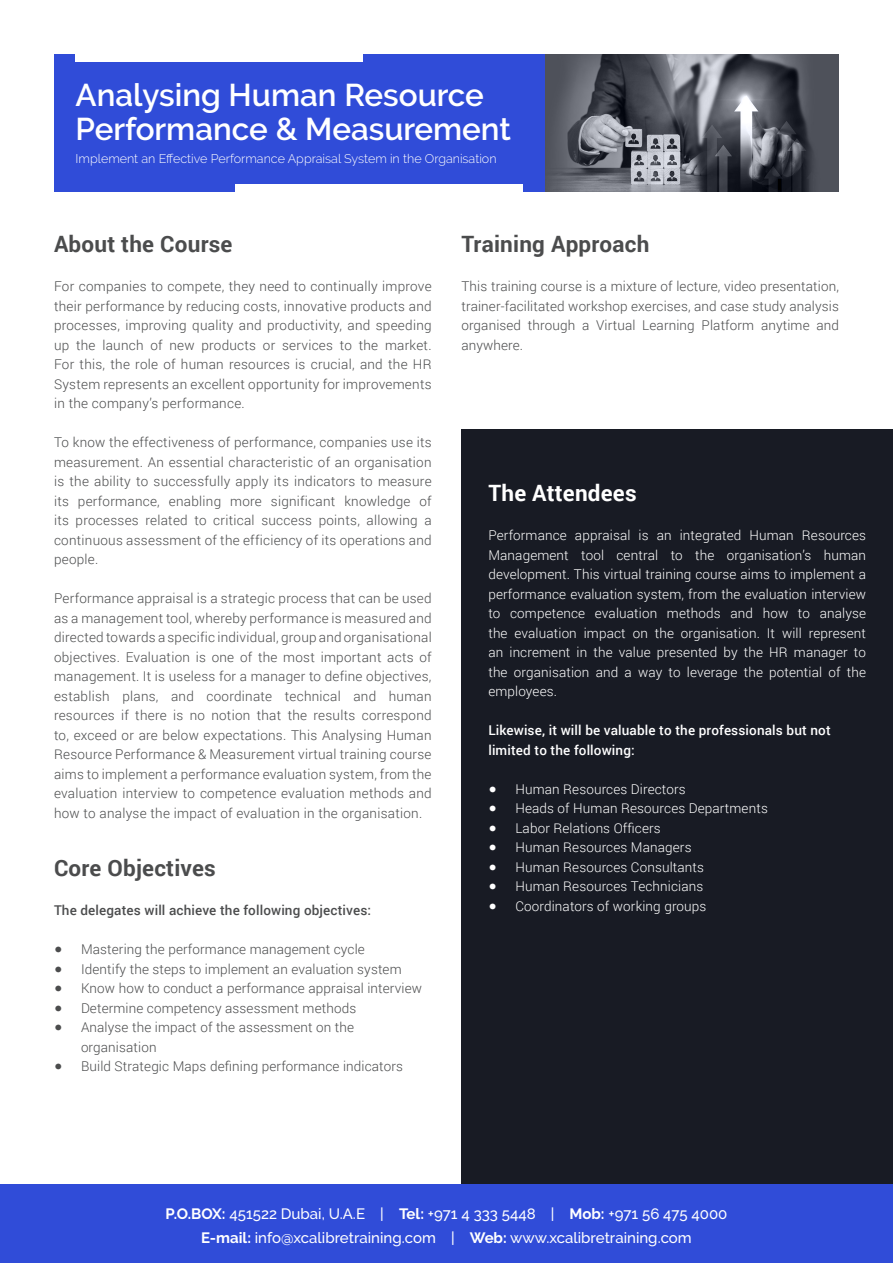
<style>
.page{position:relative;width:893px;height:1263px;background:#fff}
.page>*{position:absolute;margin:0;border:0;box-sizing:border-box;transform-origin:0 0}
.t1{font:600 31.35px/33.5px "Raleway";color:#fff}
.t2{font:700 22.5px "Roboto";letter-spacing:.01em;color:#4b4c4d}
.t3{font:700 22.5px "Roboto";letter-spacing:.01em;color:#fff}
.t4{font:500 15px/24px "Raleway";color:#fff;text-align:center}
.t5{font:300 13.5px/19.5px "Roboto";letter-spacing:.01em;color:#4b4c4d;text-align:justify}
.t6{font:300 13.5px/19.5px "Roboto";letter-spacing:.01em;color:#fff;text-align:justify}
.t7{font:500 13.5px/19.5px "Roboto";letter-spacing:.01em;color:#fff}
.t8{font:500 13.5px "Roboto";letter-spacing:.01em;color:#4b4c4d}
.t9{font:300 12.6px "Raleway";color:#fff}
.s1{font-family:"Helvetica Neue";font-weight:400}
.s2{font-weight:700}
</style>
<div class="page">
<div style="left:0;top:1184px;width:893px;height:79px;background:#304cd8"></div>
<div style="left:461px;top:429px;width:432px;height:755px;background:#181b24"></div>
<div style="left:54px;top:54px;width:492px;height:138px;background:#304cd8"></div>
<div style="left:76px;top:54px;width:287px;height:7px;background:#fff"></div>
<div style="left:235px;top:184px;width:288px;height:8px;background:#fff"></div>
<img style="left:546px;top:54px;width:293px;height:138px">
<p class="t1" style="left:76px;top:79px;width:437px">Analysing Human Resource<br>Performance &amp; Measurement</p>
<p class="t9" style="left:76px;top:151px;width:422px">Implement an Effective Performance Appraisal System in the Organisation</p>
<p class="t2" style="left:54px;top:228px;width:180px">About the Course</p>
<p class="t5" style="left:54px;top:276px;width:379px">For companies to compete, they need to continually improve their performance by reducing costs, innovative products and processes, improving quality and productivity, and speeding up the launch of new products or services to the market.<br>For this, the role of human resources is crucial, and the HR System represents an excellent opportunity for improvements in the company’s performance.</p>
<p class="t5" style="left:54px;top:432px;width:379px">To know the effectiveness of performance, companies use its measurement. An essential characteristic of an organisation is the ability to successfully apply its indicators to measure its performance, enabling more significant knowledge of its processes related to critical success points, allowing a continuous assessment of the efficiency of its operations and people.</p>
<p class="t5" style="left:54px;top:588px;width:379px">Performance appraisal is a strategic process that can be used as a management tool, whereby performance is measured and directed towards a specific individual, group and organisational objectives. Evaluation is one of the most important acts of management. It is useless for a manager to define objectives, establish plans, and coordinate technical and human resources if there is no notion that the results correspond to, exceed or are below expectations. This Analysing Human Resource Performance &amp; Measurement virtual training course aims to implement a performance evaluation system, from the evaluation interview to competence evaluation methods and how to analyse the impact of evaluation in the organisation.</p>
<p class="t2" style="left:54px;top:852px;width:163px">Core Objectives</p>
<p class="t8" style="left:54px;top:901px;width:319px">The delegates will achieve the following objectives:</p>
<p class="t5" style="left:54px;top:939px;width:312px"><span class="s1">●</span> Mastering the performance management cycle</p>
<p class="t5" style="left:54px;top:959px;width:349px"><span class="s1">●</span> Identify the steps to implement an evaluation system</p>
<p class="t5" style="left:54px;top:978px;width:370px"><span class="s1">●</span> Know how to conduct a performance appraisal interview</p>
<p class="t5" style="left:54px;top:998px;width:304px"><span class="s1">●</span> Determine competency assessment methods</p>
<p class="t5" style="left:81px;top:1017px;width:275px;text-indent:-27px"><span class="s1">●</span> Analyse the impact of the assessment on the organisation</p>
<p class="t5" style="left:54px;top:1056px;width:351px"><span class="s1">●</span> Build Strategic Maps defining performance indicators</p>
<p class="t2" style="left:461px;top:228px;width:190px">Training Approach</p>
<p class="t5" style="left:461px;top:276px;width:379px">This training course is a mixture of lecture, video presentation, trainer-facilitated workshop exercises, and case study analysis organised through a Virtual Learning Platform anytime and anywhere.</p>
<p class="t3" style="left:488px;top:477px;width:150px">The Attendees</p>
<p class="t6" style="left:488px;top:525px;width:379px">Performance appraisal is an integrated Human Resources Management tool central to the organisation’s human development. This virtual training course aims to implement a performance evaluation system, from the evaluation interview to competence evaluation methods and how to analyse the evaluation impact on the organisation. It will represent an increment in the value presented by the HR manager to the organisation and a way to leverage the potential of the employees.</p>
<p class="t7" style="left:488px;top:720px;width:344px">Likewise, it will be valuable to the professionals but not limited to the following:</p>
<p class="t6" style="left:488px;top:779px;width:199px"><span class="s1">●</span> Human Resources Directors</p>
<p class="t6" style="left:488px;top:798px;width:281px"><span class="s1">●</span> Heads of Human Resources Departments</p>
<p class="t6" style="left:488px;top:818px;width:174px"><span class="s1">●</span> Labor Relations Officers</p>
<p class="t6" style="left:488px;top:837px;width:205px"><span class="s1">●</span> Human Resources Managers</p>
<p class="t6" style="left:488px;top:857px;width:217px"><span class="s1">●</span> Human Resources Consultants</p>
<p class="t6" style="left:488px;top:876px;width:217px"><span class="s1">●</span> Human Resources Technicians</p>
<p class="t6" style="left:488px;top:896px;width:220px"><span class="s1">●</span> Coordinators of working groups</p>
<p class="t4" style="left:166px;top:1201px;width:563px"><span class="s2">P.O.BOX:</span> 451522 Dubai, U.A.E | <span class="s2">Tel:</span> +971 4 333 5448 | <span class="s2">Mob:</span> +971 56 475 4000<br><span class="s2">E-mail:</span> info@xcalibretraining.com | <span class="s2">Web:</span> www.xcalibretraining.com</p>
</div>
